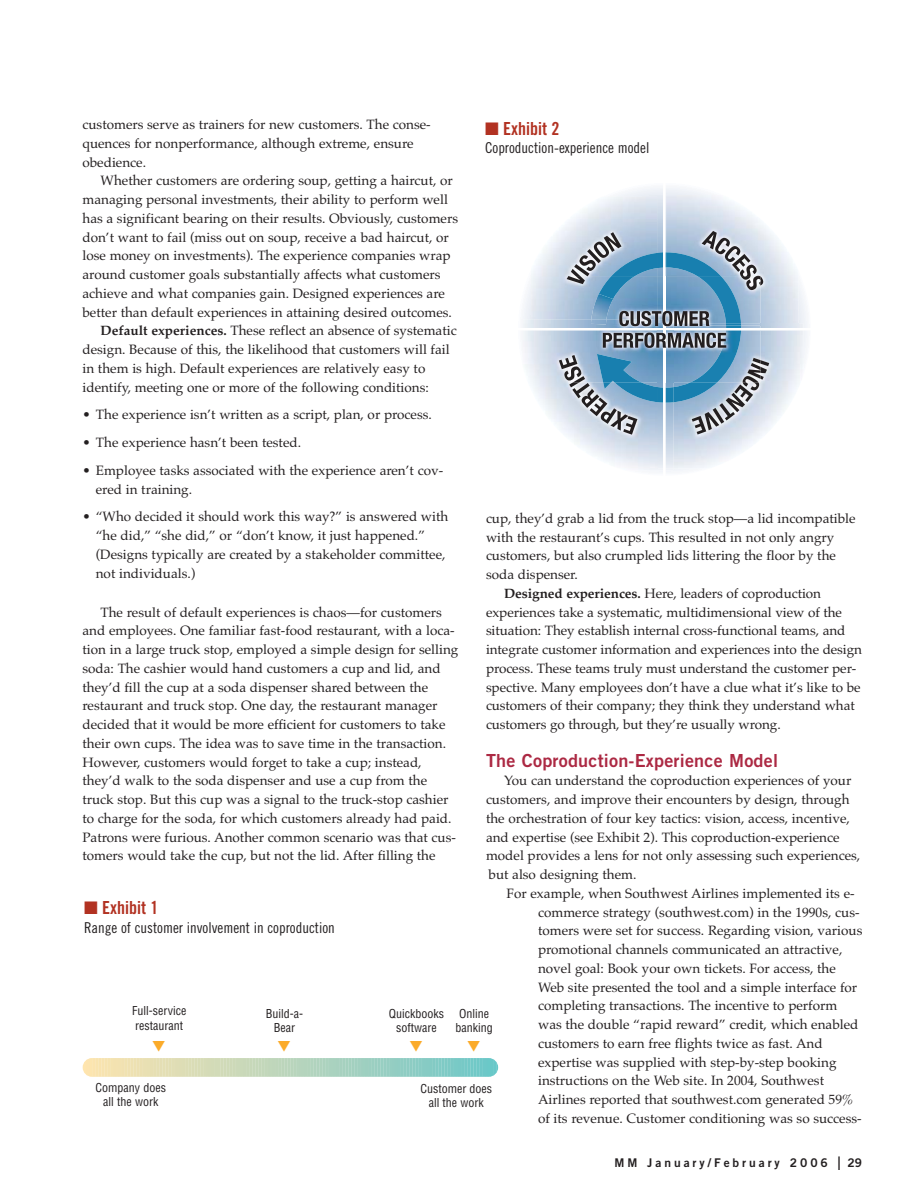
<style>
.page{position:relative;width:918px;height:1188px;background:#fff}
.page>*{position:absolute;margin:0;border:0;box-sizing:border-box;transform-origin:0 0}
.t1{font:18px "Trade Gothic Bold Two";letter-spacing:.01em;color:#ac2943}
.t2{font:18px "Trade Gothic Bold Cond Twenty";color:#b23222}
.t3{font:15px "Trade Gothic Cond Eighteen";color:#231f20}
.t4{font:13.5px/18.8px "Palatino";color:#231f20}
.t5{font:condensed 12px/14.4px "Helvetica";color:#231f20;text-align:center}
.t6{font:12px "Trade Gothic Bold Two";letter-spacing:.245em;color:#231f20}
.s1{font-weight:700}
</style>
<div class="page">
<svg style="left:83px;top:1058px;width:416px;height:19px;background:#bad7bf"></svg>
<svg style="left:522px;top:188px;width:285px;height:284px"></svg>
<img style="left:531px;top:197px;width:126px;height:122px">
<img style="left:666px;top:195px;width:132px;height:129px">
<img style="left:673px;top:324px;width:131px;height:145px">
<img style="left:761px;top:324px;width:37px;height:2px">
<img style="left:523px;top:319px;width:150px;height:151px">
<img style="left:658px;top:382px;width:15px;height:87px">
<img style="left:673px;top:382px;width:19px;height:20px">
<img style="left:665px;top:387px;width:8px;height:16px">
<img style="left:637px;top:382px;width:21px;height:20px">
<img style="left:658px;top:387px;width:5px;height:16px">
<img style="left:666px;top:252px;width:36px;height:24px">
<svg style="left:657px;top:252px;width:9px;height:16px"></svg>
<img style="left:622px;top:253px;width:35px;height:23px">
<hr style="left:761px;top:328px;width:83px;height:2px;background:#fff">
<hr style="left:484px;top:328px;width:84px;height:2px;background:#fff">
<hr style="left:663px;top:382px;width:2px;height:117px;background:#fff">
<hr style="left:663px;top:169px;width:2px;height:107px;background:#fff">
<img style="left:741px;top:330px;width:20px;height:28px">
<svg style="left:692px;top:358px;width:77px;height:77px;background:#a9b6c4"></svg>
<img style="left:747px;top:363px;width:14px;height:16px">
<img style="left:743px;top:376px;width:15px;height:6px">
<img style="left:665px;top:348px;width:26px;height:34px">
<img style="left:568px;top:330px;width:95px;height:52px">
<svg style="left:559px;top:355px;width:78px;height:80px;background:#a8b5c3"></svg>
<img style="left:741px;top:285px;width:20px;height:39px">
<img style="left:741px;top:324px;width:20px;height:4px">
<svg style="left:702px;top:231px;width:61px;height:54px;background:#a5b2c0"></svg>
<img style="left:746px;top:276px;width:15px;height:14px">
<img style="left:665px;top:276px;width:1px;height:35px">
<img style="left:666px;top:276px;width:31px;height:35px">
<img style="left:657px;top:276px;width:6px;height:35px">
<img style="left:568px;top:276px;width:89px;height:43px">
<img style="left:568px;top:319px;width:35px;height:9px">
<img style="left:568px;top:279px;width:17px;height:5px">
<svg style="left:567px;top:232px;width:55px;height:47px;background:#a8b1bd"></svg>
<img style="left:691px;top:348px;width:50px;height:34px">
<img style="left:597px;top:353px;width:44px;height:29px">
<img style="left:697px;top:276px;width:44px;height:35px">
<img style="left:599px;top:276px;width:36px;height:23px">
<img style="left:591px;top:294px;width:22px;height:25px">
<img style="left:591px;top:319px;width:12px;height:6px">
<img style="left:568px;top:328px;width:193px;height:2px">
<img style="left:663px;top:276px;width:2px;height:106px">
<svg style="left:603px;top:311px;width:138px;height:37px;background:#788a99"></svg>
<p class="t4" style="left:82px;top:117px;width:350px">customers serve as trainers for new customers. The conse&shy;quences for nonperformance, although extreme, ensure obedience.</p>
<p class="t4" style="left:101px;top:173px;width:354px">Whether customers are ordering soup, getting a haircut, or</p>
<p class="t4" style="left:82px;top:192px;width:367px">managing personal investments, their ability to perform well</p>
<p class="t4" style="left:82px;top:210px;width:377px">has a significant bearing on their results. Obviously, customers</p>
<p class="t4" style="left:82px;top:229px;width:368px">don’t want to fail (miss out on soup, receive a bad haircut, or</p>
<p class="t4" style="left:82px;top:248px;width:370px">lose money on investments). The experience companies wrap</p>
<p class="t4" style="left:82px;top:267px;width:360px">around customer goals substantially affects what customers</p>
<p class="t4" style="left:82px;top:285px;width:364px">achieve and what companies gain. Designed experiences are</p>
<p class="t4" style="left:82px;top:304px;width:371px">better than default experiences in attaining desired outcomes.</p>
<p class="t4" style="left:101px;top:323px;width:358px"><span class="s1">Default experiences.</span> These reflect an absence of systematic</p>
<p class="t4" style="left:82px;top:342px;width:369px">design. Because of this, the likelihood that customers will fail</p>
<p class="t4" style="left:82px;top:360px;width:344px">in them is high. Default experiences are relatively easy to</p>
<p class="t4" style="left:82px;top:379px;width:348px">identify, meeting one or more of the following conditions:</p>
<p class="t4" style="left:82px;top:407px;width:351px">• The experience isn’t written as a script, plan, or process.</p>
<p class="t4" style="left:82px;top:435px;width:220px">• The experience hasn’t been tested.</p>
<p class="t4" style="left:96px;top:462px;width:349px;text-indent:-13px">• Employee tasks associated with the experience aren’t cov&shy;ered in training.</p>
<p class="t4" style="left:96px;top:509px;width:354px;text-indent:-13px">• “Who decided it should work this way?” is answered with “he did,” “she did,” or “don’t know, it just happened.” (Designs typically are created by a stakeholder committee, not individuals.)</p>
<p class="t4" style="left:82px;top:604px;width:377px;text-indent:18px">The result of default experiences is chaos—for customers and employees. One familiar fast-food restaurant, with a loca&shy;tion in a large truck stop, employed a simple design for selling soda: The cashier would hand customers a cup and lid, and they’d fill the cup at a soda dispenser shared between the restaurant and truck stop. One day, the restaurant manager decided that it would be more efficient for customers to take their own cups. The idea was to save time in the transaction.<br>However, customers would forget to take a cup; instead, they’d walk to the soda dispenser and use a cup from the truck stop. But this cup was a signal to the truck-stop cashier to charge for the soda, for which customers already had paid.<br>Patrons were furious. Another common scenario was that cus&shy;tomers would take the cup, but not the lid. After filling the</p>
<h1 class="t2" style="left:485px;top:122px;width:76px">■ Exhibit 2</h1>
<p class="t3" style="left:485px;top:143px;width:166px">Coproduction-experience model</p>
<p class="t4" style="left:486px;top:510px;width:371px">cup, they’d grab a lid from the truck stop—a lid incompatible</p>
<p class="t4" style="left:486px;top:529px;width:350px">with the restaurant’s cups. This resulted in not only angry</p>
<p class="t4" style="left:486px;top:548px;width:352px">customers, but also crumpled lids littering the floor by the</p>
<p class="t4" style="left:486px;top:567px;width:94px">soda dispenser.</p>
<p class="t4" style="left:504px;top:585px;width:319px"><span class="s1">Designed experiences.</span> Here, leaders of coproduction</p>
<p class="t4" style="left:486px;top:604px;width:358px">experiences take a systematic, multidimensional view of the</p>
<p class="t4" style="left:486px;top:623px;width:361px">situation: They establish internal cross-functional teams, and</p>
<p class="t4" style="left:486px;top:642px;width:378px">integrate customer information and experiences into the design</p>
<p class="t4" style="left:486px;top:660px;width:372px">process. These teams truly must understand the customer per-</p>
<p class="t4" style="left:486px;top:679px;width:376px">spective. Many employees don’t have a clue what it’s like to be</p>
<p class="t4" style="left:486px;top:698px;width:370px">customers of their company; they think they understand what</p>
<p class="t4" style="left:486px;top:717px;width:296px">customers go through, but they’re usually wrong.</p>
<h1 class="t1" style="left:486px;top:754px;width:294px">The Coproduction-Experience Model</h1>
<p class="t4" style="left:486px;top:773px;width:376px;text-indent:18px">You can understand the coproduction experiences of your customers, and improve their encounters by design, through the orchestration of four key tactics: vision, access, incentive, and expertise (see Exhibit 2). This coproduction-experience model provides a lens for not only assessing such experiences, but also designing them.</p>
<p class="t4" style="left:538px;top:885px;width:326px;text-indent:-31px">For example, when Southwest Airlines implemented its e&shy;commerce strategy (southwest.com) in the 1990s, cus&shy;tomers were set for success. Regarding vision, various promotional channels communicated an attractive, novel goal: Book your own tickets. For access, the Web site presented the tool and a simple interface for completing transactions. The incentive to perform was the double “rapid reward” credit, which enabled customers to earn free flights twice as fast. And expertise was supplied with step-by-step booking instructions on the Web site. In 2004, Southwest Airlines reported that southwest.com generated 59% of its revenue. Customer conditioning was so success-</p>
<p class="t6" style="left:615px;top:1159px;width:249px">MM January/February 2006 ❘ 29</p>
<h1 class="t2" style="left:84px;top:901px;width:76px">■ Exhibit 1</h1>
<p class="t3" style="left:84px;top:922px;width:252px">Range of customer involvement in coproduction</p>
<p class="t5" style="left:132px;top:1005px;width:56px;text-align:left">Full-service restaurant</p>
<p class="t5" style="left:266px;top:1007px;width:39px">Build-a-<br>Bear</p>
<p class="t5" style="left:389px;top:1007px;width:57px">Quickbooks software</p>
<p class="t5" style="left:456px;top:1007px;width:39px">Online banking</p>
<p class="t5" style="left:96px;top:1081px;width:72px">Company does all the work</p>
<p class="t5" style="left:420px;top:1082px;width:73px">Customer does all the work</p>
</div>
